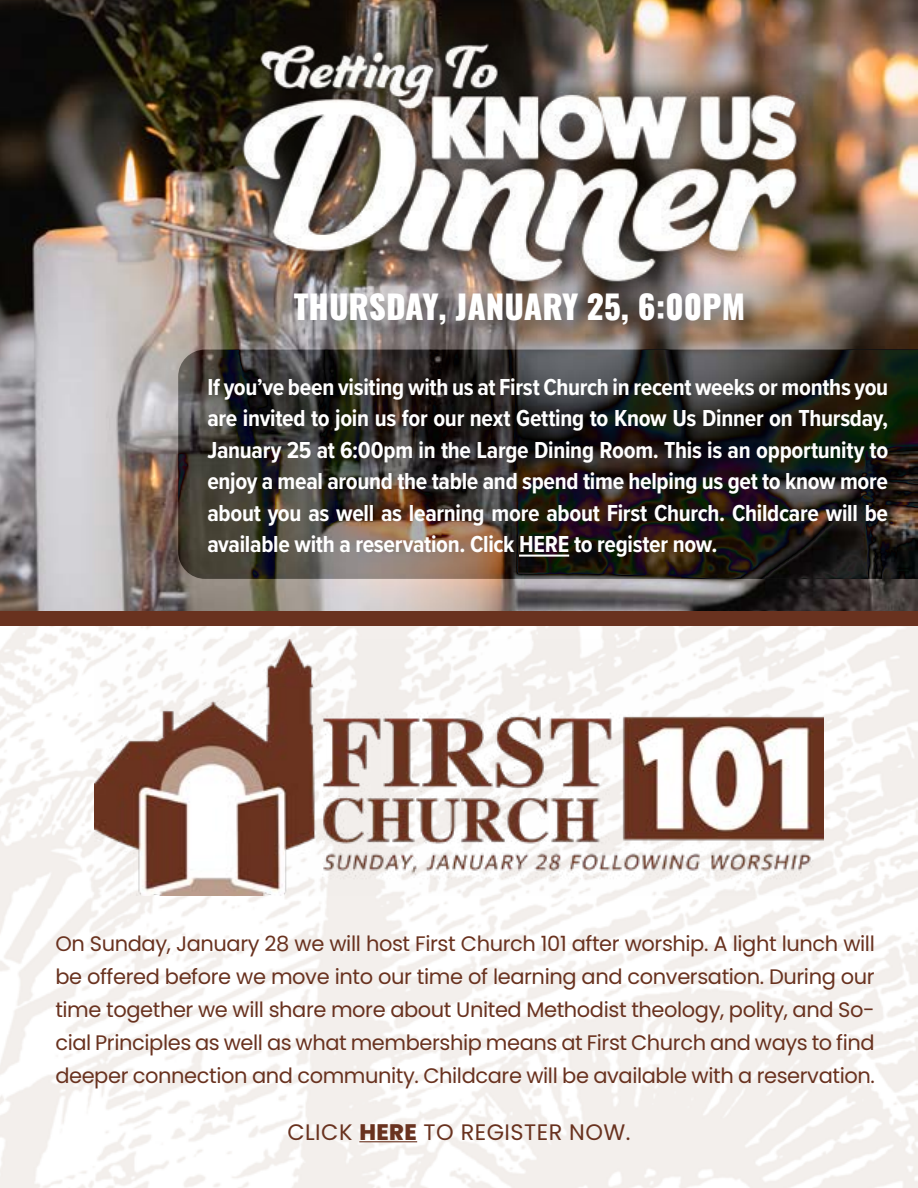
<style>
.page{position:relative;width:918px;height:1188px;background:#fff}
.page>*{position:absolute;margin:0;border:0;box-sizing:border-box;transform-origin:0 0}
.t1{font:800 32.7px "Oswald";color:#fff}
.t2{font:700 24px/31.5px "Proxima Nova Cond";letter-spacing:-.01em;color:#fff;text-align:justify}
.t3{font:22.35px "Poppins";letter-spacing:.02em;color:#69321f}
.t4{font:21px/33px "Poppins";letter-spacing:-.02em;color:#69321f;text-align:justify}
.s1{font-weight:800}
</style>
<div class="page">
<img style="left:0;top:0;width:918px;height:611px">
<img style="left:94px;top:639px;width:730px;height:257px">
<hr style="left:917px;top:717px;width:1px;height:132px;background:#6ddfe3">
<hr style="left:917px;top:1007px;width:1px;height:133px;background:#6ddfe3">
<div style="left:0;top:611px;width:918px;height:15px;background:#69321f"></div>
<img style="left:217px;top:19px;width:604px;height:288px">
<svg style="left:178px;top:350px;width:740px;height:229px;background:#312c28"></svg>
<div style="left:291px;top:290px;width:471px;height:53px;background:#000;opacity:.24"></div>
<hr style="left:519px;top:555px;width:50px;height:2px;background:#fff">
<hr style="left:359px;top:1141px;width:58px;height:1px;background:#69321f">
<h1 class="t1" style="left:294px;top:290px;width:453px">THURSDAY, JANUARY 25, 6:00PM</h1>
<p class="t2" style="left:207px;top:370px;width:682px">If you’ve been visiting with us at First Church in recent weeks or months you are invited to join us for our next Getting to Know Us Dinner on Thursday, January 25 at 6:00pm in the Large Dining Room. This is an opportunity to enjoy a meal around the table and spend time helping us get to know more about you as well as learning more about First Church. Childcare will be available with a reservation. Click HERE to register now.</p>
<p class="t4" style="left:55px;top:927px;width:821px">On Sunday, January 28 we will host First Church 101 after worship. A light lunch will be offered before we move into our time of learning and conversation. During our time together we will share more about United Methodist theology, polity, and So&shy;cial Principles as well as what membership means at First Church and ways to find deeper connection and community. Childcare will be available with a reservation.</p>
<p class="t3" style="left:287px;top:1119px;width:345px">CLICK <span class="s1">HERE</span> TO REGISTER NOW.</p>
</div>
